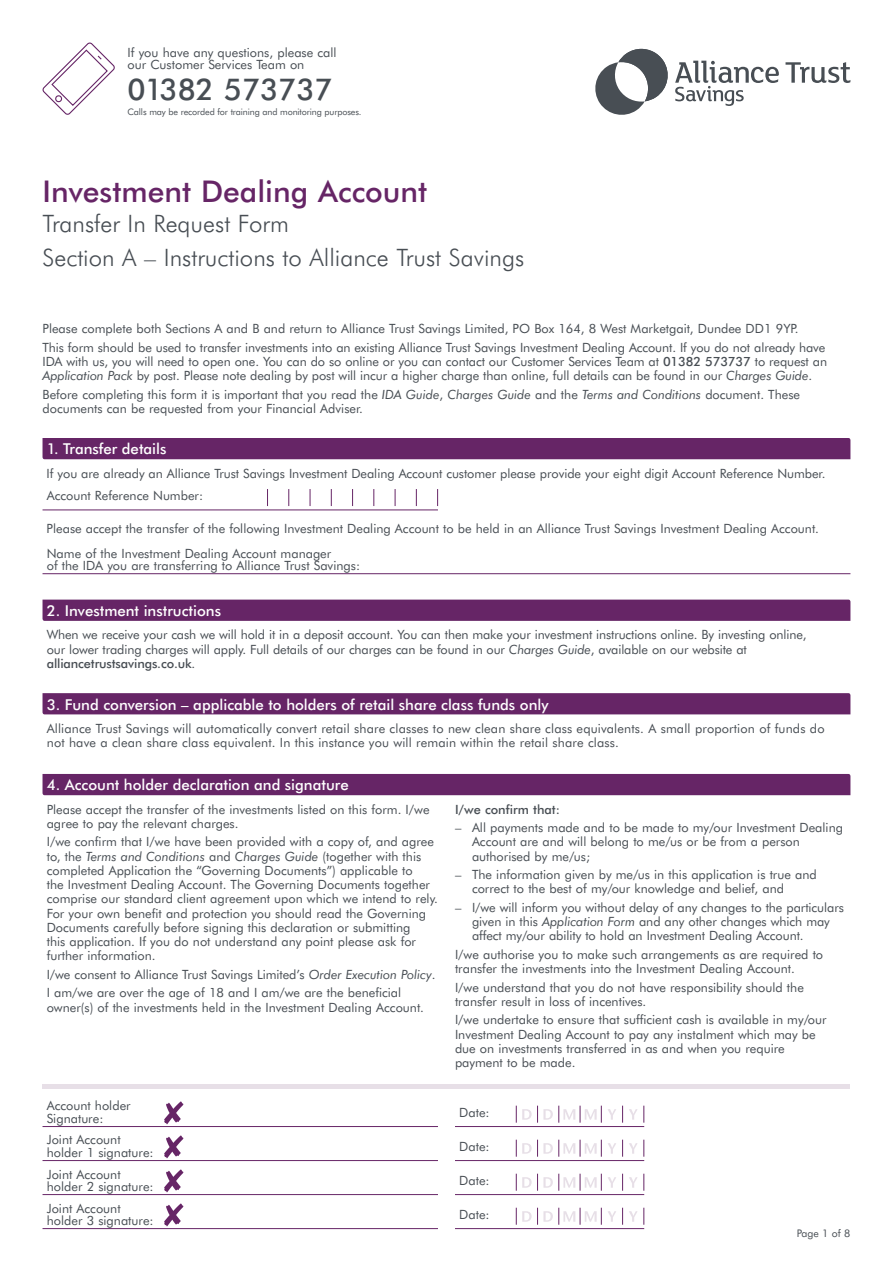
<style>
.page{position:relative;width:893px;height:1263px;background:#fff}
.page>*{position:absolute;margin:0;border:0;box-sizing:border-box;transform-origin:0 0}
.t1{font:500 30px "Futura BT";color:#662566}
.t2{font:500 30px "Futura BT";color:#484e54}
.t3{font:300 24px/34px "Futura BT";color:#484e54}
.t4{font:500 15px "Futura BT";color:#fff}
.t5{font:12.75px/14.2px "Futura BT";color:#484e54}
.t6{font:500 12.75px "Futura BT";color:#484e54}
.t7{font:10.5px "Futura BT";color:#484e54}
.t8{font:9px "Futura BT";letter-spacing:-.015em;color:#484e54}
.s1{font-weight:500}
.s2{font-style:italic}
</style>
<div class="page">
<svg style="left:42px;top:42px;width:73px;height:73px"></svg>
<svg style="left:785px;top:62px;width:65px;height:21px"></svg>
<svg style="left:595px;top:49px;width:184px;height:66px"></svg>
<div style="left:43px;top:438px;width:807px;height:21px;background:#662566"></div>
<hr style="left:43px;top:509px;width:395px;height:1px;background:#662566">
<svg style="left:416px;top:489px;width:1px;height:17px"></svg>
<svg style="left:395px;top:489px;width:1px;height:17px"></svg>
<svg style="left:437px;top:489px;width:1px;height:17px"></svg>
<svg style="left:373px;top:489px;width:1px;height:17px"></svg>
<svg style="left:352px;top:489px;width:1px;height:17px"></svg>
<svg style="left:310px;top:489px;width:1px;height:17px"></svg>
<svg style="left:331px;top:489px;width:1px;height:17px"></svg>
<svg style="left:288px;top:489px;width:1px;height:17px"></svg>
<svg style="left:267px;top:489px;width:1px;height:17px"></svg>
<hr style="left:43px;top:573px;width:807px;height:1px;background:#662566">
<div style="left:43px;top:600px;width:807px;height:21px;background:#662566"></div>
<div style="left:43px;top:693px;width:807px;height:21px;background:#662566"></div>
<div style="left:43px;top:774px;width:807px;height:21px;background:#662566"></div>
<div style="left:43px;top:1084px;width:807px;height:5px;background:#e7dfe7"></div>
<svg style="left:622px;top:1106px;width:1px;height:17px"></svg>
<svg style="left:622px;top:1140px;width:1px;height:17px"></svg>
<svg style="left:622px;top:1174px;width:1px;height:17px"></svg>
<svg style="left:622px;top:1208px;width:1px;height:17px"></svg>
<svg style="left:164px;top:1101px;width:19px;height:23px"></svg>
<svg style="left:164px;top:1135px;width:19px;height:23px"></svg>
<svg style="left:164px;top:1169px;width:19px;height:23px"></svg>
<svg style="left:164px;top:1203px;width:19px;height:23px"></svg>
<svg style="left:516px;top:1106px;width:86px;height:17px"></svg>
<svg style="left:516px;top:1140px;width:86px;height:17px"></svg>
<svg style="left:516px;top:1174px;width:86px;height:17px"></svg>
<svg style="left:516px;top:1208px;width:86px;height:17px"></svg>
<svg style="left:608px;top:1109px;width:8px;height:11px"></svg>
<svg style="left:608px;top:1143px;width:8px;height:11px"></svg>
<svg style="left:608px;top:1177px;width:8px;height:11px"></svg>
<svg style="left:608px;top:1211px;width:8px;height:11px"></svg>
<svg style="left:629px;top:1106px;width:15px;height:17px"></svg>
<svg style="left:629px;top:1140px;width:15px;height:17px"></svg>
<svg style="left:629px;top:1174px;width:15px;height:17px"></svg>
<svg style="left:629px;top:1208px;width:15px;height:17px"></svg>
<hr style="left:43px;top:1126px;width:395px;height:1px;background:#662566">
<hr style="left:43px;top:1160px;width:395px;height:1px;background:#662566">
<hr style="left:43px;top:1194px;width:395px;height:1px;background:#662566">
<hr style="left:43px;top:1228px;width:395px;height:1px;background:#662566">
<hr style="left:455px;top:1126px;width:189px;height:1px;background:#662566">
<hr style="left:455px;top:1160px;width:189px;height:1px;background:#662566">
<hr style="left:455px;top:1194px;width:189px;height:1px;background:#662566">
<hr style="left:455px;top:1228px;width:189px;height:1px;background:#662566">
<p class="t5" style="left:128px;top:46px;width:211px;line-height:12.8px">If you have any questions, please call our Customer Services Team on</p>
<p class="t8" style="left:128px;top:106px;width:235px">Calls may be recorded for training and monitoring purposes.</p>
<h1 class="t2" style="left:128px;top:70px;width:207px">01382 573737</h1>
<h1 class="t1" style="left:43px;top:172px;width:386px">Investment Dealing Account</h1>
<h2 class="t3" style="left:43px;top:206px;width:483px">Transfer In Request Form<br>Section A – Instructions to Alliance Trust Savings</h2>
<p class="t5" style="left:43px;top:319px;width:784px;line-height:18.5px">Please complete both Sections A and B and return to Alliance Trust Savings Limited, PO Box 164, 8 West Marketgait, Dundee DD1 9YP.<br>This form should be used to transfer investments into an existing Alliance Trust Savings Investment Dealing Account. If you do not already have</p>
<p class="t5" style="left:43px;top:354px;width:786px">IDA with us, you will need to open one. You can do so online or you can contact our Customer Services Team at <span class="s1">01382 573737</span> to request an<br><span class="s2">Application Pack</span> by post. Please note dealing by post will incur a higher charge than online, full details can be found in our <span class="s2">Charges Guide</span>.</p>
<p class="t5" style="left:43px;top:387px;width:759px">Before completing this form it is important that you read the <span class="s2">IDA Guide</span>, <span class="s2">Charges Guide</span> and the <span class="s2">Terms and Conditions</span> document. These documents can be requested from your Financial Adviser.</p>
<p class="t4" style="left:47px;top:439px;width:121px">1. Transfer details</p>
<p class="t5" style="left:47px;top:462px;width:780px;line-height:22.5px">If you are already an Alliance Trust Savings Investment Dealing Account customer please provide your eight digit Account Reference Number.<br>Account Reference Number:</p>
<p class="t5" style="left:47px;top:516px;width:774px;line-height:24.8px">Please accept the transfer of the following Investment Dealing Account to be held in an Alliance Trust Savings Investment Dealing Account.<br>Name of the Investment Dealing Account manager</p>
<p class="t5" style="left:47px;top:559px;width:315px">of the IDA you are transferring to Alliance Trust Savings:</p>
<p class="t4" style="left:47px;top:601px;width:176px">2. Investment instructions</p>
<p class="t5" style="left:47px;top:627px;width:761px">When we receive your cash we will hold it in a deposit account. You can then make your investment instructions online. By investing online, our lower trading charges will apply. Full details of our charges can be found in our <span class="s2">Charges Guide</span>, available on our website at <span class="s1">alliancetrustsavings.co.uk</span>.</p>
<p class="t4" style="left:47px;top:695px;width:503px">3. Fund conversion – applicable to holders of retail share class funds only</p>
<p class="t5" style="left:47px;top:721px;width:779px">Alliance Trust Savings will automatically convert retail share classes to new clean share class equivalents. A small proportion of funds do not have a clean share class equivalent. In this instance you will remain within the retail share class.</p>
<p class="t4" style="left:47px;top:775px;width:303px">4. Account holder declaration and signature</p>
<p class="t5" style="left:47px;top:802px;width:384px">Please accept the transfer of the investments listed on this form. I/we agree to pay the relevant charges.</p>
<p class="t5" style="left:47px;top:834px;width:393px">I/we confirm that I/we have been provided with a copy of, and agree to, the <span class="s2">Terms and Conditions</span> and <span class="s2">Charges Guide</span> (together with this completed Application the “Governing Documents”) applicable to<br>the Investment Dealing Account. The Governing Documents together comprise our standard client agreement upon which we intend to rely.<br>For your own benefit and protection you should read the Governing Documents carefully before signing this declaration or submitting<br>this application. If you do not understand any point please ask for further information.</p>
<p class="t5" style="left:47px;top:965px;width:390px;line-height:18.5px">I/we consent to Alliance Trust Savings Limited’s <span class="s2">Order Execution Policy</span>.<br>I am/we are over the age of 18 and I am/we are the beneficial</p>
<p class="t5" style="left:47px;top:1000px;width:379px">owner(s) of the investments held in the Investment Dealing Account.</p>
<p class="t6" style="left:455px;top:801px;width:106px">I/we confirm that:</p>
<p class="t5" style="left:472px;top:820px;width:373px;text-indent:-17px">– All payments made and to be made to my/our Investment Dealing<br>Account are and will belong to me/us or be from a person authorised by me/us;</p>
<p class="t5" style="left:472px;top:867px;width:346px;text-indent:-17px">– The information given by me/us in this application is true and correct to the best of my/our knowledge and belief, and</p>
<p class="t5" style="left:472px;top:900px;width:373px;text-indent:-17px">– I/we will inform you without delay of any changes to the particulars given in this <span class="s2">Application Form</span> and any other changes which may affect my/our ability to hold an Investment Dealing Account.</p>
<p class="t5" style="left:455px;top:947px;width:370px">I/we authorise you to make such arrangements as are required to transfer the investments into the Investment Dealing Account.</p>
<p class="t5" style="left:455px;top:980px;width:350px">I/we understand that you do not have responsibility should the transfer result in loss of incentives.</p>
<p class="t5" style="left:455px;top:1013px;width:373px">I/we undertake to ensure that sufficient cash is available in my/our Investment Dealing Account to pay any instalment which may be due on investments transferred in as and when you require payment to be made.</p>
<p class="t5" style="left:459px;top:1105px;width:32px">Date:</p>
<p class="t5" style="left:459px;top:1139px;width:32px">Date:</p>
<p class="t5" style="left:459px;top:1173px;width:32px">Date:</p>
<p class="t5" style="left:459px;top:1207px;width:32px">Date:</p>
<p class="t5" style="left:47px;top:1099px;width:85px;line-height:12.8px">Account holder<br>Signature:</p>
<p class="t5" style="left:47px;top:1133px;width:108px;line-height:12.8px">Joint Account holder 1 signature:</p>
<p class="t5" style="left:47px;top:1167px;width:108px;line-height:12.8px">Joint Account holder 2 signature:</p>
<p class="t5" style="left:47px;top:1201px;width:108px;line-height:12.8px">Joint Account holder 3 signature:</p>
<p class="t7" style="left:797px;top:1226px;width:55px">Page 1 of 8</p>
</div>
